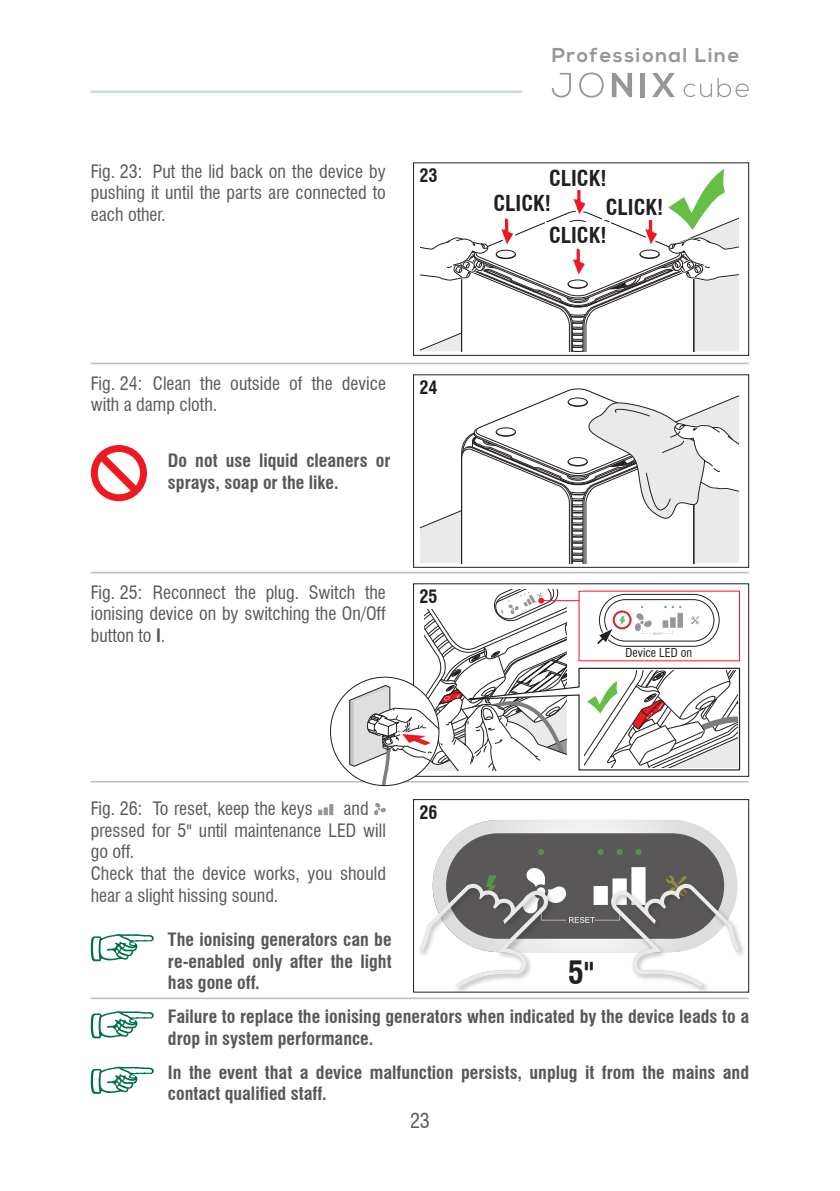
<style>
.page{position:relative;width:840px;height:1191px;background:#fff}
.page>*{position:absolute;margin:0;border:0;box-sizing:border-box;transform-origin:0 0}
.t1{font:700 condensed 31.4px "Swiss 721 BT";color:#241f1f}
.t2{font:700 condensed 21.4px/29.8px "Swiss 721 BT";color:#241f1f}
.t3{font:700 20px "Nexa";letter-spacing:.08em;color:#969698}
.t4{font:condensed 20px "Swiss 721 BT";color:#5a5758}
.t5{font:condensed 18px/21.6px "Swiss 721 BT";color:#5a5758}
.t6{font:700 condensed 18px/21.6px "Swiss 721 BT";color:#5a5758}
.t7{font:700 condensed 18px "Swiss 721 BT";color:#241f1f}
.t8{font:condensed 12px "Swiss 721 BT";color:#241f1f}
.s1{font-weight:700}
</style>
<div class="page">
<hr style="left:91px;top:91px;width:431px;height:2px;background:#c6d8dd">
<div style="left:413px;top:374px;width:335px;height:194px;border:1px solid #241f1f"></div>
<svg style="left:420px;top:388px;width:318px;height:175px"></svg>
<hr style="left:91px;top:572px;width:657px;height:1px;background:#c0bfc1">
<hr style="left:91px;top:997px;width:657px;height:2px;background:#c0bfc1">
<hr style="left:91px;top:781px;width:657px;height:1px;background:#c0bfc1">
<div style="left:413px;top:799px;width:335px;height:193px;border:1px solid #241f1f"></div>
<div style="left:608px;top:881px;width:138px;height:113px;background:#241f1f;opacity:.3"></div>
<div style="left:417px;top:881px;width:137px;height:113px;background:#241f1f;opacity:.3"></div>
<svg style="left:419px;top:820px;width:320px;height:168px"></svg>
<div style="left:558px;top:953px;width:45px;height:36px;background:#fff"></div>
<svg style="left:349px;top:589px;width:391px;height:196px"></svg>
<div style="left:413px;top:162px;width:335px;height:194px;border:1px solid #241f1f"></div>
<svg style="left:420px;top:169px;width:318px;height:182px"></svg>
<hr style="left:91px;top:363px;width:657px;height:1px;background:#c0bfc1">
<div style="left:544px;top:222px;width:66px;height:25px;background:#fff"></div>
<div style="left:489px;top:190px;width:66px;height:25px;background:#fff"></div>
<div style="left:544px;top:165px;width:66px;height:25px;background:#fff"></div>
<div style="left:601px;top:195px;width:66px;height:25px;background:#fff"></div>
<svg style="left:551px;top:73px;width:19px;height:24px"></svg>
<svg style="left:579px;top:73px;width:24px;height:25px"></svg>
<svg style="left:611px;top:73px;width:20px;height:24px"></svg>
<hr style="left:640px;top:73px;width:4px;height:24px;background:#969698">
<svg style="left:652px;top:73px;width:22px;height:24px"></svg>
<svg style="left:683px;top:84px;width:28px;height:13px"></svg>
<svg style="left:717px;top:78px;width:32px;height:19px"></svg>
<div style="left:91px;top:445px;width:56px;height:56px;background:#ef1923;border-radius:50%"></div>
<svg style="left:98px;top:452px;width:42px;height:42px"></svg>
<svg style="left:91px;top:1011px;width:63px;height:27px"></svg>
<svg style="left:91px;top:1066px;width:63px;height:28px"></svg>
<svg style="left:318px;top:807px;width:9px;height:8px"></svg>
<svg style="left:329px;top:804px;width:4px;height:11px"></svg>
<svg style="left:374px;top:802px;width:12px;height:13px"></svg>
<svg style="left:91px;top:934px;width:63px;height:27px"></svg>
<p class="t5" style="left:91px;top:160px;width:296px;text-align:justify">Fig. 23: Put the lid back on the device by pushing it until the parts are connected to each other.</p>
<p class="t7" style="left:419px;top:165px;width:19px">23</p>
<p class="t5" style="left:91px;top:372px;width:296px">Fig. 24: Clean the outside of the device with a damp cloth.</p>
<p class="t6" style="left:168px;top:450px;width:224px">Do not use liquid cleaners or sprays, soap or the like.</p>
<p class="t7" style="left:419px;top:376px;width:19px">24</p>
<p class="t5" style="left:91px;top:581px;width:296px;text-align:justify">Fig. 25: Reconnect the plug. Switch the ionising device on by switching the On/Off button to <span class="s1">I</span>.</p>
<p class="t7" style="left:419px;top:585px;width:19px">25</p>
<p class="t3" style="left:551px;top:43px;width:189px">Professional Line</p>
<p class="t2" style="left:605px;top:163px;width:59px;text-indent:-57px">CLICK!<br>CLICK!</p>
<p class="t2" style="left:493px;top:188px;width:59px">CLICK!</p>
<p class="t2" style="left:548px;top:220px;width:59px">CLICK!</p>
<p class="t8" style="left:625px;top:645px;width:68px">Device LED on</p>
<p class="t5" style="left:91px;top:798px;width:223px">Fig. 26: To reset, keep the keys</p>
<p class="t5" style="left:91px;top:798px;width:296px;text-indent:252px">and pressed for 5" until maintenance LED will go off.<br>Check that the device works, you should hear a slight hissing sound.</p>
<p class="t6" style="left:168px;top:928px;width:225px;text-align:justify">The ionising generators can be re-enabled only after the light has gone off.</p>
<p class="t7" style="left:419px;top:801px;width:19px">26</p>
<h1 class="t1" style="left:567px;top:953px;width:28px">5"</h1>
<p class="t6" style="left:168px;top:1005px;width:582px">Failure to replace the ionising generators when indicated by the device leads to a drop in system performance.</p>
<p class="t6" style="left:168px;top:1061px;width:582px">In the event that a device malfunction persists, unplug it from the mains and contact qualified staff.</p>
<p class="t4" style="left:410px;top:1108px;width:21px">23</p>
</div>
